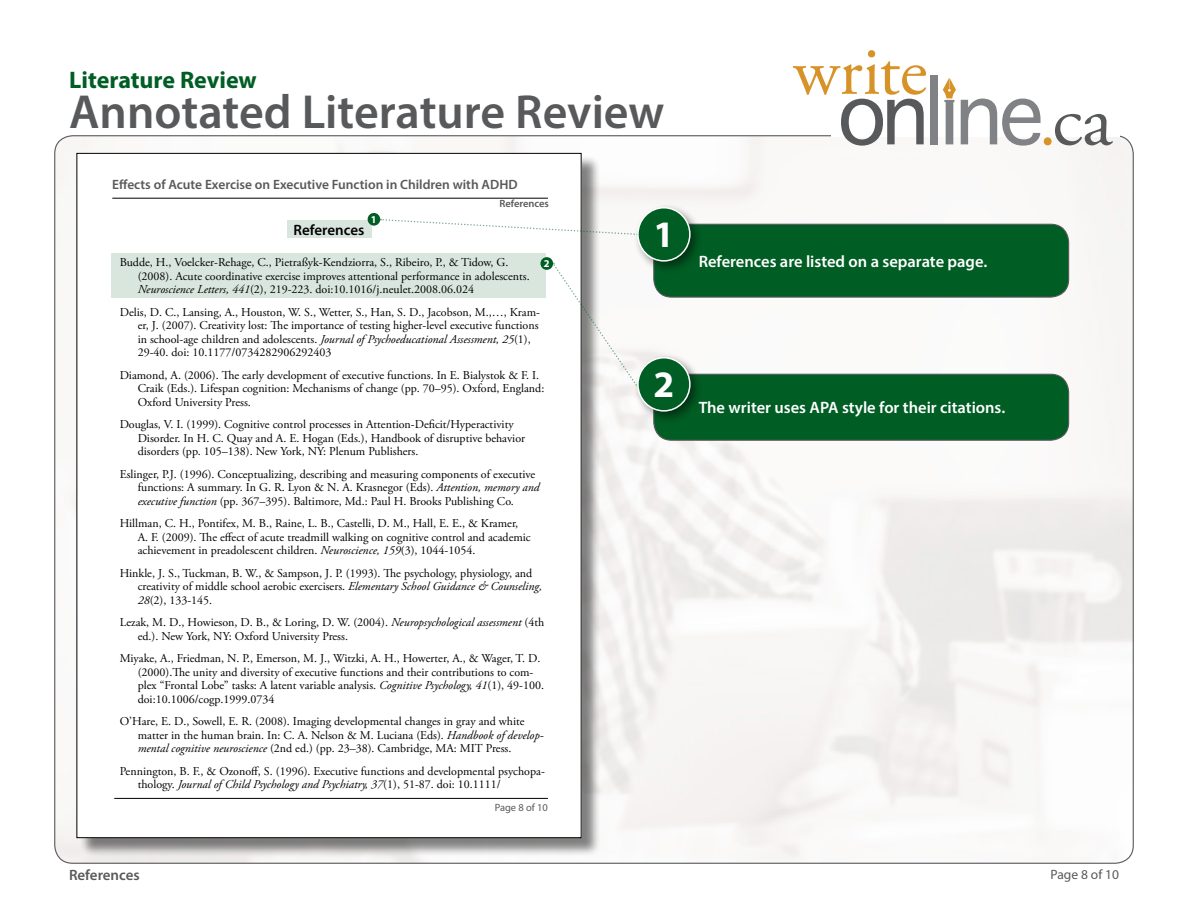
<style>
.page{position:relative;width:1188px;height:918px;background:#fff}
.page>*{position:absolute;margin:0;border:0;box-sizing:border-box;transform-origin:0 0}
.t1{font:69.9px "Adobe Garamond Pro";color:#d89328}
.t2{font:600 48px "Myriad Pro";color:#58595b}
.Circletext-large{font:700 37.5px "Myriad Pro";color:#fff}
.t3{font:700 24px "Myriad Pro";color:#005d23}
.Paragraph_Text_-_Lar{font:600 16.5px "Myriad Pro";color:#fff}
.t4{font:600 15px "Myriad Pro";color:#58595b}
.Paper_Section_Title{font:600 15px "Myriad Pro";color:#000}
.Paper_Title{font:600 13.5px "Myriad Pro";color:#58595b}
.t5{font:13.5px "Myriad Pro";color:#58595b}
.t6{font:12px/13.5px "Adobe Garamond Pro";color:#000}
.t7{font:600 10.5px "Myriad Pro";color:#58595b}
.t8{font:10.5px "Myriad Pro";color:#58595b}
.Circletext-Small{font:700 10.5px "Myriad Pro";color:#fff}
.s1{font-style:italic}
</style>
<div class="page">
<img style="left:55px;top:136px;width:1078px;height:727px">
<div style="left:832px;top:54px;width:288px;height:83px;background:#fff"></div>
<div style="left:868px;top:50px;width:7px;height:7px;background:#d89328;border-radius:50%"></div>
<div style="left:930px;top:75px;width:8px;height:69px;background:#808285"></div>
<svg style="left:1055px;top:114px;width:58px;height:31px"></svg>
<svg style="left:793px;top:61px;width:133px;height:85px"></svg>
<svg style="left:943px;top:78px;width:98px;height:68px"></svg>
<div style="left:78px;top:155px;width:522px;height:702px;background:#000;opacity:.49"></div>
<div style="left:77px;top:153px;width:504px;height:685px;background:#fff"></div>
<hr style="left:112px;top:198px;width:436px;height:1px;background:#000">
<hr style="left:114px;top:798px;width:434px;height:1px;background:#000">
<svg style="left:552px;top:263px;width:87px;height:125px"></svg>
<svg style="left:380px;top:218px;width:254px;height:18px"></svg>
<div style="left:288px;top:220px;width:84px;height:18px;background:#d9e6de"></div>
<div style="left:111px;top:253px;width:435px;height:45px;background:#d9e6de"></div>
<div style="left:654px;top:224px;width:415px;height:73px;background:#005d23;border-radius:18px"></div>
<div style="left:653px;top:224px;width:416px;height:74px;border:1px solid #58595b;border-radius:18px"></div>
<div style="left:368px;top:213px;width:12px;height:13px;background:#005d23;border-radius:50%"></div>
<div style="left:634px;top:204px;width:70px;height:70px;background:#000;opacity:.46"></div>
<div style="left:638px;top:208px;width:52px;height:53px;background:#005d23;border-radius:50%"></div>
<div style="left:637px;top:207px;width:54px;height:55px;border:2px solid #fff;border-radius:50%"></div>
<div style="left:654px;top:374px;width:415px;height:66px;background:#005d23;border-radius:18px"></div>
<div style="left:653px;top:374px;width:416px;height:67px;border:1px solid #58595b;border-radius:18px"></div>
<div style="left:634px;top:354px;width:70px;height:70px;background:#000;opacity:.46"></div>
<div style="left:638px;top:358px;width:52px;height:53px;background:#005d23;border-radius:50%"></div>
<div style="left:637px;top:357px;width:54px;height:55px;border:2px solid #fff;border-radius:50%"></div>
<div style="left:540px;top:257px;width:13px;height:13px;background:#005d23;border-radius:50%"></div>
<h3 class="t3" style="left:69px;top:64px;width:189px">Literature Review</h3>
<h2 class="t2" style="left:69px;top:82px;width:597px">Annotated Literature Review</h2>
<p class="Paper_Title" style="left:112px;top:176px;width:407px">Effects of Acute Exercise on Executive Function in Children with ADHD</p>
<p class="t7" style="left:499px;top:197px;width:51px">References</p>
<p class="Circletext-Small" style="left:371px;top:212px;width:7px">1</p>
<p class="Paper_Section_Title" style="left:294px;top:220px;width:72px">References</p>
<p class="t6" style="left:138px;top:256px;width:394px;text-indent:-18px">Budde, H., Voelcker-Rehage, C., Pietraßyk-Kendziorra, S., Ribeiro, P., &amp; Tidow, G. (2008). Acute coordinative exercise improves attentional performance in adolescents.<br><span class="s1">Neuroscience Letters, 441</span>(2), 219-223. doi:10.1016/j.neulet.2008.06.024</p>
<p class="t6" style="left:138px;top:306px;width:404px;text-indent:-18px">Delis, D. C., Lansing, A., Houston, W. S., Wetter, S., Han, S. D., Jacobson, M.,…, Kram&shy;er, J. (2007). Creativity lost: The importance of testing higher-level executive functions in school-age children and adolescents. <span class="s1">Journal of Psychoeducational Assessment, 25</span>(1), 29-40. doi: 10.1177/0734282906292403</p>
<p class="t6" style="left:138px;top:369px;width:408px;text-indent:-18px">Diamond, A. (2006). The early development of executive functions. In E. Bialystok &amp; F. I.<br>Craik (Eds.). Lifespan cognition: Mechanisms of change (pp. 70–95). Oxford, England:<br>Oxford University Press.</p>
<p class="t6" style="left:138px;top:418px;width:389px;text-indent:-18px">Douglas, V. I. (1999). Cognitive control processes in Attention-Deficit/Hyperactivity<br>Disorder. In H. C. Quay and A. E. Hogan (Eds.), Handbook of disruptive behavior disorders (pp. 105–138). New York, NY: Plenum Publishers.</p>
<p class="t6" style="left:138px;top:468px;width:403px;text-indent:-18px">Eslinger, P.J. (1996). Conceptualizing, describing and measuring components of executive functions: A summary. In G. R. Lyon &amp; N. A. Krasnegor (Eds). <span class="s1">Attention, memory and executive function</span> (pp. 367–395). Baltimore, Md.: Paul H. Brooks Publishing Co.</p>
<p class="t6" style="left:138px;top:517px;width:395px;text-indent:-18px">Hillman, C. H., Pontifex, M. B., Raine, L. B., Castelli, D. M., Hall, E. E., &amp; Kramer,<br>A. F. (2009). The effect of acute treadmill walking on cognitive control and academic achievement in preadolescent children. <span class="s1">Neuroscience, 159</span>(3), 1044-1054.</p>
<p class="t6" style="left:138px;top:567px;width:406px;text-indent:-18px">Hinkle, J. S., Tuckman, B. W., &amp; Sampson, J. P. (1993). The psychology, physiology, and creativity of middle school aerobic exercisers. <span class="s1">Elementary School Guidance &amp; Counseling,<br>28</span>(2), 133-145.</p>
<p class="t6" style="left:138px;top:616px;width:408px;text-indent:-18px">Lezak, M. D., Howieson, D. B., &amp; Loring, D. W. (2004). <span class="s1">Neuropsychological assessment</span> (4th ed.). New York, NY: Oxford University Press.</p>
<p class="t6" style="left:138px;top:652px;width:408px;text-indent:-18px">Miyake, A., Friedman, N. P., Emerson, M. J., Witzki, A. H., Howerter, A., &amp; Wager, T. D. (2000).The unity and diversity of executive functions and their contributions to com&shy;plex “Frontal Lobe” tasks: A latent variable analysis. <span class="s1">Cognitive Psychology, 41</span>(1), 49-100. doi:10.1006/cogp.1999.0734</p>
<p class="t6" style="left:138px;top:715px;width:407px;text-indent:-18px">O’Hare, E. D., Sowell, E. R. (2008). Imaging developmental changes in gray and white matter in the human brain. In: C. A. Nelson &amp; M. Luciana (Eds). <span class="s1">Handbook of develop&shy;mental cognitive neuroscience</span> (2nd ed.) (pp. 23–38). Cambridge, MA: MIT Press.</p>
<p class="t6" style="left:138px;top:765px;width:409px;text-indent:-18px">Pennington, B. F., &amp; Ozonoff, S. (1996). Executive functions and developmental psychopa&shy;thology. <span class="s1">Journal of Child Psychology and Psychiatry, 37</span>(1), 51-87. doi: 10.1111/</p>
<p class="Circletext-Small" style="left:544px;top:256px;width:7px">2</p>
<p class="t8" style="left:495px;top:801px;width:55px">Page 8 of 10</p>
<p class="Circletext-large" style="left:653px;top:210px;width:22px">1</p>
<p class="Circletext-large" style="left:653px;top:360px;width:22px">2</p>
<p class="Paragraph_Text_-_Lar" style="left:699px;top:251px;width:290px">References are listed on a separate page.</p>
<p class="Paragraph_Text_-_Lar" style="left:699px;top:397px;width:308px">The writer uses APA style for their citations.</p>
<h1 class="t1" style="left:1039px;top:80px;width:19px">.</h1>
<p class="t4" style="left:69px;top:865px;width:72px">References</p>
<p class="t5" style="left:1051px;top:866px;width:70px">Page 8 of 10</p>
</div>
